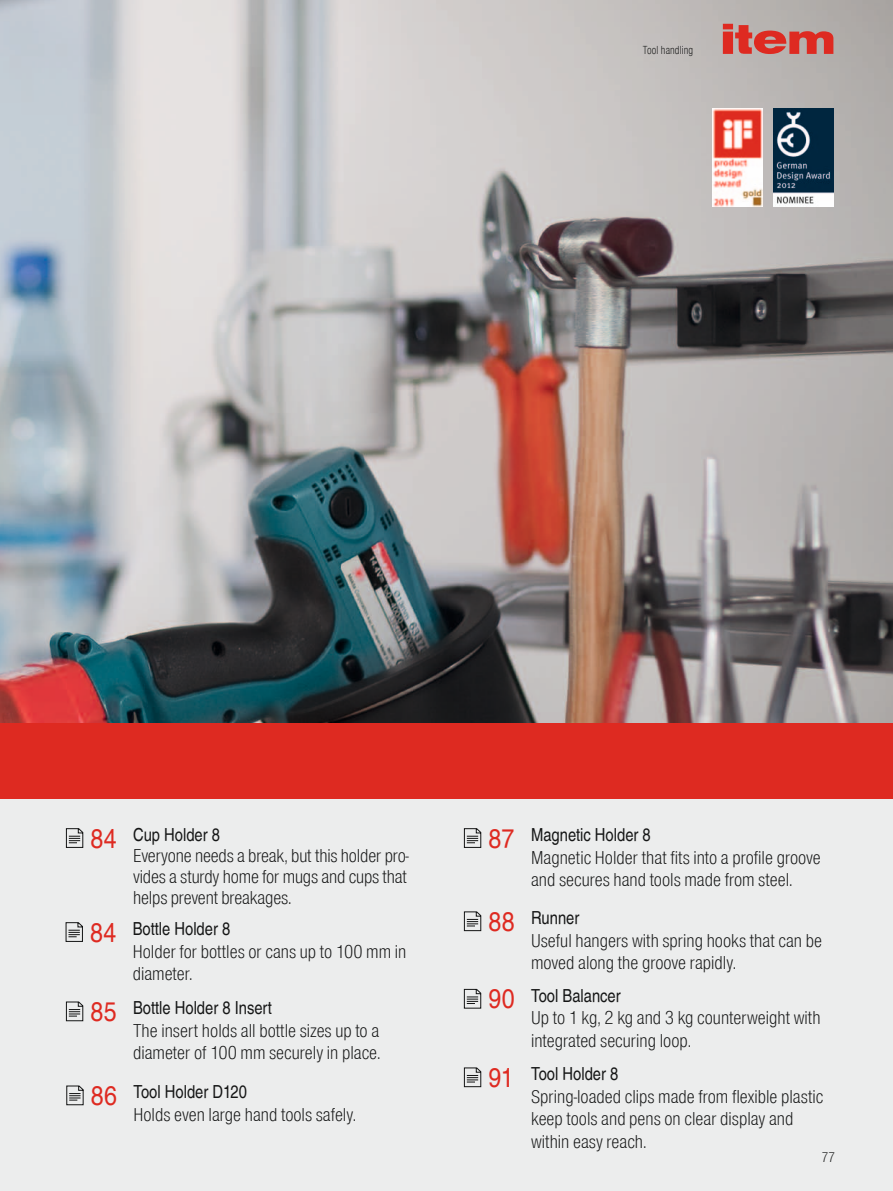
<style>
.page{position:relative;width:893px;height:1191px;background:#fff}
.page>*{position:absolute;margin:0;border:0;box-sizing:border-box;transform-origin:0 0}
.t1{font:18px/22.5px "Nimbus Item Lig Con";color:#151616}
.t2{font:18px "Nimbus Item Reg Con";color:#151616}
.t3{font:13.5px "Nimbus Item Lig Con";color:#151616;scale:.95 1}
.t4{font:11.25px "Nimbus Item Lig Con";letter-spacing:.01em;color:#151616;scale:.9 1}
.s1{font-size:27px;color:#de2a21}
</style>
<div class="page">
<div style="left:0;top:796px;width:893px;height:395px;background:#eceded"></div>
<img style="left:0;top:0;width:893px;height:723px">
<svg style="left:723px;top:24px;width:110px;height:30px;background:#cc655f"></svg>
<img style="left:712px;top:109px;width:51px;height:97px">
<img style="left:773px;top:109px;width:61px;height:98px">
<svg style="left:66px;top:922px;width:17px;height:20px"></svg>
<svg style="left:66px;top:828px;width:17px;height:20px"></svg>
<svg style="left:66px;top:1085px;width:18px;height:20px"></svg>
<svg style="left:464px;top:828px;width:17px;height:20px"></svg>
<svg style="left:464px;top:989px;width:17px;height:19px"></svg>
<svg style="left:464px;top:911px;width:17px;height:20px"></svg>
<svg style="left:464px;top:1067px;width:17px;height:20px"></svg>
<div style="left:0;top:723px;width:893px;height:75px;background:#de2a21"></div>
<svg style="left:66px;top:1001px;width:17px;height:20px"></svg>
<p class="t4" style="left:643px;top:44px;width:57px">Tool handling</p>
<p class="t2" style="left:91px;top:824px;width:131px"><span class="s1">84</span> Cup Holder 8</p>
<p class="t1" style="left:133px;top:845px;width:277px;line-height:21px;text-align:justify">Everyone needs a break, but this holder pro&shy;vides a sturdy home for mugs and cups that helps prevent breakages.</p>
<p class="t2" style="left:90px;top:918px;width:142px"><span class="s1">84</span> Bottle Holder 8</p>
<p class="t1" style="left:133px;top:940px;width:275px">Holder for bottles or cans up to 100 mm in diameter.</p>
<p class="t2" style="left:91px;top:997px;width:183px"><span class="s1">85</span> Bottle Holder 8 Insert</p>
<p class="t1" style="left:133px;top:1019px;width:249px">The insert holds all bottle sizes up to a diameter of 100 mm securely in place.</p>
<p class="t2" style="left:91px;top:1081px;width:157px"><span class="s1">86</span> Tool Holder D120</p>
<p class="t1" style="left:133px;top:1103px;width:224px">Holds even large hand tools safely.</p>
<p class="t2" style="left:489px;top:824px;width:164px"><span class="s1">87</span> Magnetic Holder 8</p>
<p class="t1" style="left:531px;top:846px;width:291px">Magnetic Holder that fits into a profile groove and secures hand tools made from steel.</p>
<p class="t2" style="left:489px;top:907px;width:92px"><span class="s1">88</span> Runner</p>
<p class="t1" style="left:531px;top:929px;width:292px">Useful hangers with spring hooks that can be moved along the groove rapidly.</p>
<p class="t2" style="left:488px;top:984px;width:134px"><span class="s1">90</span> Tool Balancer</p>
<p class="t1" style="left:531px;top:1007px;width:291px">Up to 1 kg, 2 kg and 3 kg counterweight with integrated securing loop.</p>
<p class="t2" style="left:489px;top:1063px;width:131px"><span class="s1">91</span> Tool Holder 8</p>
<p class="t1" style="left:531px;top:1085px;width:294px">Spring-loaded clips made from flexible plastic keep tools and pens on clear display and within easy reach.</p>
<p class="t3" style="left:822px;top:1149px;width:15px">77</p>
</div>
